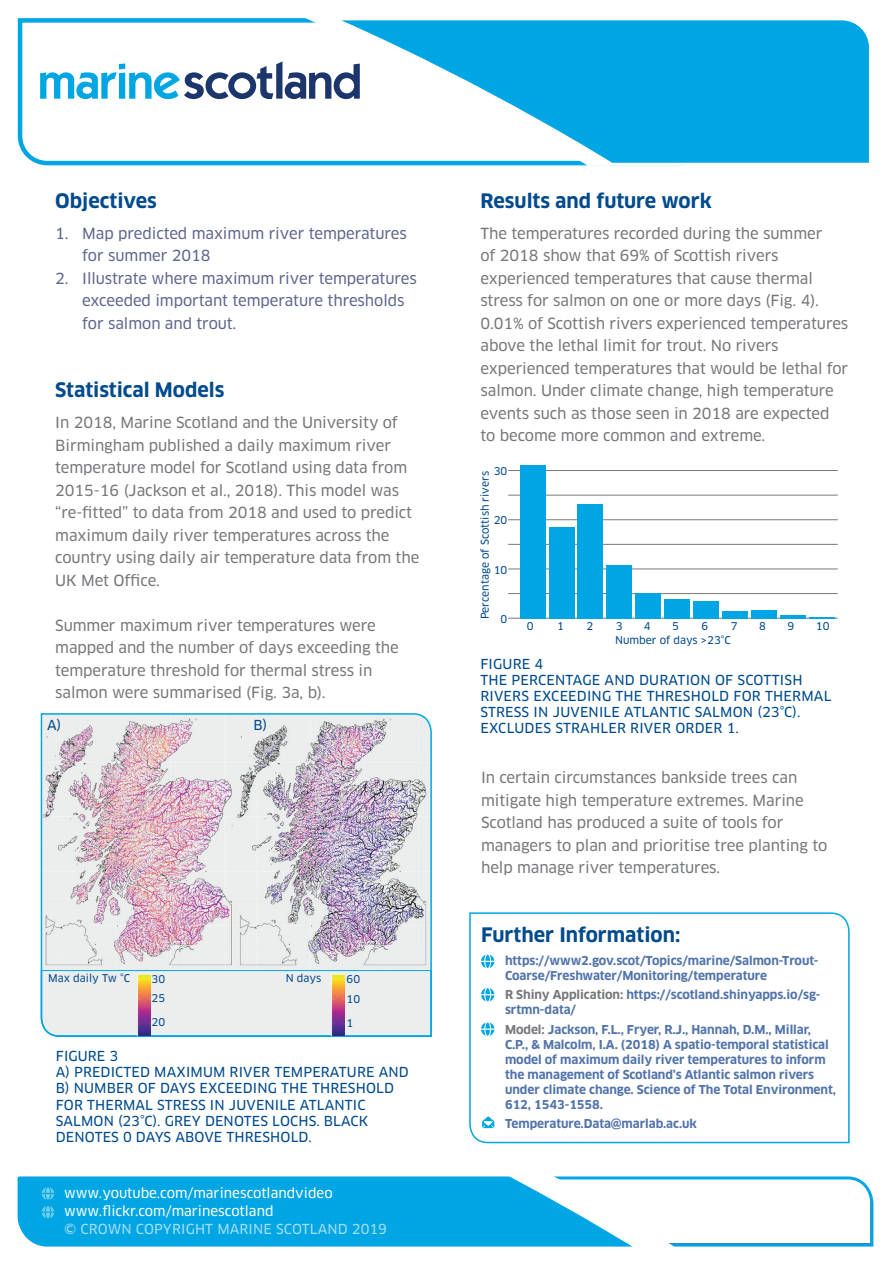
<style>
.page{position:relative;width:893px;height:1263px;background:#fff}
.page>*{position:absolute;margin:0;border:0;box-sizing:border-box;transform-origin:0 0}
.t1{font:700 19.5px "Clan OT";color:#004a8d}
.t2{font:15px/22.5px "Clan OT News";letter-spacing:-.005em;color:#76787b}
.t3{font:15px/22.5px "Clan OT News";letter-spacing:-.005em;color:#61668f}
.t4{font:13.5px/16.2px "Clan OT News";letter-spacing:.01em;color:#004a8d}
.t5{font:13.5px/18px "Clan OT News";color:#fff}
.t6{font:13.5px "Clan OT News";letter-spacing:.01em;color:#a4def3}
.t7{font:700 12px/15px "Clan OT";letter-spacing:-.005em;color:#5274ab}
.t8{font:10.5px "Clan OT News";color:#004a8d}
.s1{color:#76787b}
</style>
<div class="page">
<svg style="left:17px;top:18px;width:272px;height:148px"></svg>
<svg style="left:289px;top:18px;width:396px;height:148px"></svg>
<svg style="left:341px;top:20px;width:528px;height:143px;fill:#00a6e4"></svg>
<svg style="left:40px;top:61px;width:320px;height:38px"></svg>
<div style="left:17px;top:1176px;width:857px;height:71px;background:#00a6e4"></div>
<svg style="left:360px;top:1176px;width:512px;height:71px"></svg>
<img style="left:40px;top:713px;width:392px;height:324px">
<svg style="left:42px;top:1187px;width:12px;height:13px"></svg>
<svg style="left:42px;top:1206px;width:12px;height:12px"></svg>
<svg style="left:469px;top:912px;width:381px;height:232px"></svg>
<hr style="left:508px;top:470px;width:330px;height:1px;background:#76787b">
<hr style="left:508px;top:495px;width:330px;height:1px;background:#76787b">
<hr style="left:508px;top:519px;width:330px;height:1px;background:#76787b">
<hr style="left:508px;top:544px;width:330px;height:1px;background:#76787b">
<hr style="left:508px;top:569px;width:330px;height:1px;background:#76787b">
<hr style="left:508px;top:593px;width:330px;height:1px;background:#76787b">
<hr style="left:508px;top:618px;width:330px;height:1px;background:#76787b">
<div style="left:520px;top:465px;width:25px;height:154px;background:#00a6e4"></div>
<div style="left:549px;top:527px;width:25px;height:92px;background:#00a6e4"></div>
<div style="left:578px;top:504px;width:25px;height:115px;background:#00a6e4"></div>
<div style="left:607px;top:565px;width:25px;height:54px;background:#00a6e4"></div>
<div style="left:635px;top:593px;width:26px;height:26px;background:#00a6e4"></div>
<div style="left:664px;top:599px;width:26px;height:20px;background:#00a6e4"></div>
<div style="left:693px;top:601px;width:26px;height:18px;background:#00a6e4"></div>
<div style="left:722px;top:611px;width:26px;height:8px;background:#00a6e4"></div>
<div style="left:751px;top:610px;width:26px;height:9px;background:#00a6e4"></div>
<hr style="left:780px;top:615px;width:26px;height:4px;background:#00a6e4">
<hr style="left:809px;top:617px;width:26px;height:2px;background:#00a6e4">
<svg style="left:481px;top:955px;width:13px;height:13px"></svg>
<svg style="left:481px;top:988px;width:13px;height:13px"></svg>
<svg style="left:481px;top:1022px;width:13px;height:14px"></svg>
<img style="left:137px;top:974px;width:13px;height:61px">
<img style="left:331px;top:974px;width:13px;height:61px">
<h1 class="t1" style="left:55px;top:189px;width:103px">Objectives</h1>
<p class="t3" style="left:82px;top:222px;width:326px;text-indent:-27px">1. Map predicted maximum river temperatures for summer 2018</p>
<p class="t3" style="left:82px;top:267px;width:336px;text-indent:-27px">2. Illustrate where maximum river temperatures exceeded important temperature thresholds for salmon and trout.</p>
<h1 class="t1" style="left:55px;top:378px;width:171px">Statistical Models</h1>
<p class="t2" style="left:55px;top:411px;width:366px">In 2018, Marine Scotland and the University of Birmingham published a daily maximum river temperature model for Scotland using data from 2015-16 (Jackson et al., 2018). This model was “re-fitted” to data from 2018 and used to predict maximum daily river temperatures across the country using daily air temperature data from the UK Met Office.</p>
<p class="t2" style="left:55px;top:614px;width:345px">Summer maximum river temperatures were mapped and the number of days exceeding the temperature threshold for thermal stress in salmon were summarised (Fig. 3a, b).</p>
<p class="t4" style="left:47px;top:717px;width:16px">A)</p>
<p class="t4" style="left:253px;top:717px;width:15px">B)</p>
<p class="t8" style="left:48px;top:972px;width:83px">Max daily Tw °C</p>
<p class="t8" style="left:152px;top:973px;width:15px">30</p>
<p class="t8" style="left:286px;top:972px;width:37px">N days</p>
<p class="t8" style="left:347px;top:973px;width:15px">60</p>
<p class="t8" style="left:152px;top:992px;width:15px">25</p>
<p class="t8" style="left:347px;top:992px;width:15px">10</p>
<p class="t8" style="left:152px;top:1016px;width:15px">20</p>
<p class="t8" style="left:347px;top:1017px;width:8px">1</p>
<p class="t4" style="left:56px;top:1048px;width:354px">FIGURE 3<br>A) PREDICTED MAXIMUM RIVER TEMPERATURE AND B) NUMBER OF DAYS EXCEEDING THE THRESHOLD FOR THERMAL STRESS IN JUVENILE ATLANTIC SALMON (23°C). GREY DENOTES LOCHS. BLACK DENOTES 0 DAYS ABOVE THRESHOLD.</p>
<p class="t5" style="left:64px;top:1183px;width:270px">www.youtube.com/marinescotlandvideo www.flickr.com/marinescotland</p>
<p class="t6" style="left:64px;top:1220px;width:324px">© CROWN COPYRIGHT MARINE SCOTLAND 2019</p>
<h1 class="t1" style="left:480px;top:189px;width:233px">Results and future work</h1>
<p class="t2" style="left:480px;top:222px;width:369px">The temperatures recorded during the summer<br>of 2018 show that 69% of Scottish rivers experienced temperatures that cause thermal stress for salmon on one or more days (Fig. 4).<br>0.01% of Scottish rivers experienced temperatures above the lethal limit for trout. No rivers experienced temperatures that would be lethal for salmon. Under climate change, high temperature events such as those seen in 2018 are expected<br>to become more common and extreme.</p>
<p class="t8" style="left:494px;top:465px;width:15px">30</p>
<p class="t8" style="left:479px;top:619px;width:150px;rotate:-90deg">Percentage of Scottish rivers</p>
<p class="t8" style="left:494px;top:514px;width:15px">20</p>
<p class="t8" style="left:494px;top:563px;width:15px">10</p>
<p class="t8" style="left:500px;top:613px;width:8px">0</p>
<p class="t8" style="left:527px;top:620px;width:8px">0</p>
<p class="t8" style="left:557px;top:620px;width:8px">1</p>
<p class="t8" style="left:586px;top:620px;width:8px">2</p>
<p class="t8" style="left:616px;top:620px;width:8px">3</p>
<p class="t8" style="left:644px;top:620px;width:8px">4</p>
<p class="t8" style="left:672px;top:620px;width:8px">5</p>
<p class="t8" style="left:701px;top:620px;width:8px">6</p>
<p class="t8" style="left:731px;top:620px;width:8px">7</p>
<p class="t8" style="left:759px;top:620px;width:8px">8</p>
<p class="t8" style="left:787px;top:620px;width:8px">9</p>
<p class="t8" style="left:816px;top:620px;width:15px">10</p>
<p class="t8" style="left:615px;top:634px;width:117px">Number of days &gt;23°C</p>
<p class="t4" style="left:480px;top:656px;width:353px">FIGURE 4<br>THE PERCENTAGE AND DURATION OF SCOTTISH RIVERS EXCEEDING THE THRESHOLD FOR THERMAL STRESS IN JUVENILE ATLANTIC SALMON (23°C).<br>EXCLUDES STRAHLER RIVER ORDER 1.</p>
<p class="t2" style="left:481px;top:766px;width:348px">In certain circumstances bankside trees can mitigate high temperature extremes. Marine Scotland has produced a suite of tools for managers to plan and prioritise tree planting to help manage river temperatures.</p>
<h1 class="t1" style="left:481px;top:923px;width:201px">Further Information:</h1>
<p class="t7" style="left:505px;top:953px;width:315px">https://www2.gov.scot/Topics/marine/Salmon-Trout-<br>Coarse/Freshwater/Monitoring/temperature</p>
<p class="t7" style="left:505px;top:988px;width:317px"><span class="s1">R Shiny Application:</span> https://scotland.shinyapps.io/sg&shy;srtmn-data/</p>
<p class="t7" style="left:505px;top:1022px;width:332px"><span class="s1">Model:</span> Jackson, F.L., Fryer, R.J., Hannah, D.M., Millar, C.P., &amp; Malcolm, I.A. (2018) A spatio-temporal statistical model of maximum daily river temperatures to inform the management of Scotland’s Atlantic salmon rivers under climate change. Science of The Total Environment, 612, 1543-1558.</p>
<p class="t7" style="left:505px;top:1116px;width:193px">Temperature.Data@marlab.ac.uk</p>
</div>
